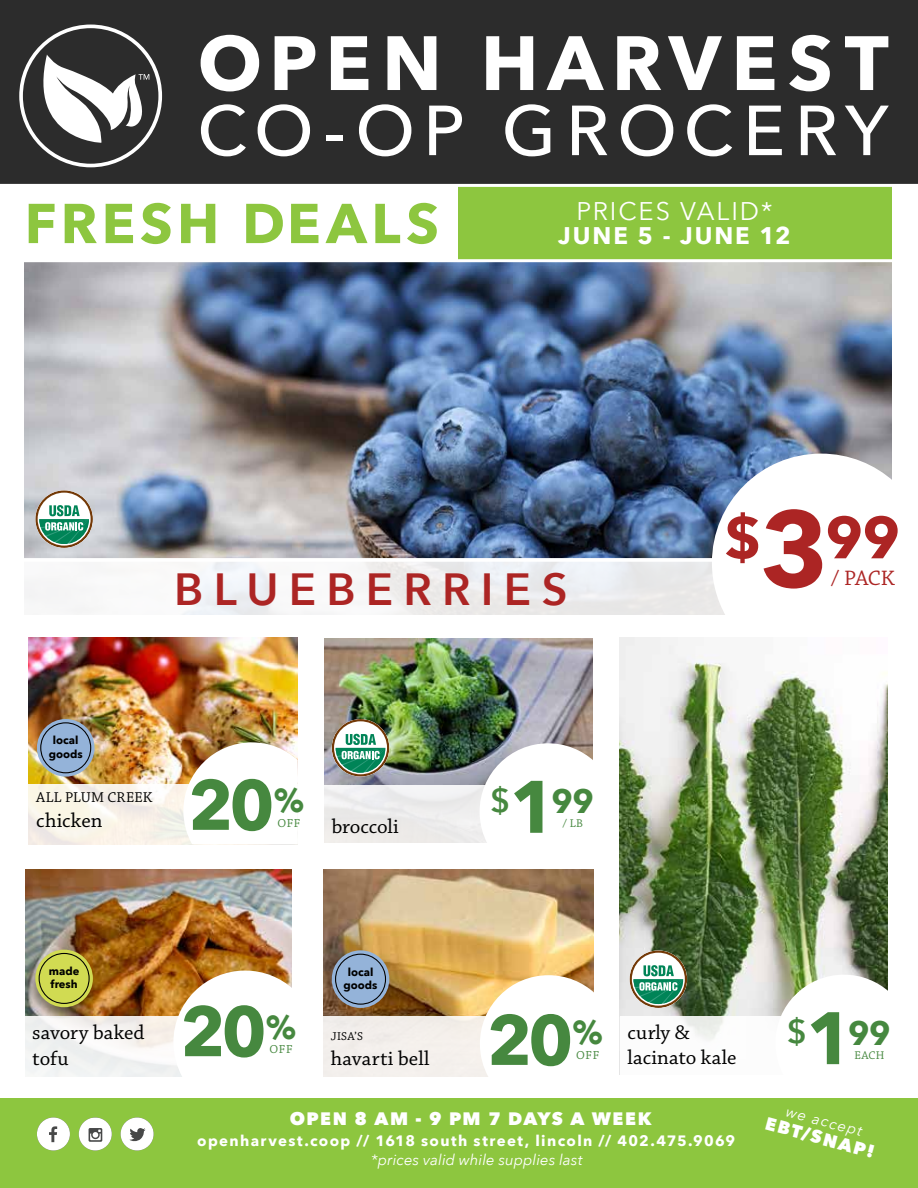
<style>
.page{position:relative;width:918px;height:1188px;background:#fff}
.page>*{position:absolute;margin:0;border:0;box-sizing:border-box;transform-origin:0 0}
.t1{font:700 106.35px "Avenir Next";color:#ac2524}
.t2{font:700 73.35px "Avenir Next";color:#46883f}
.t3{font:700 70.05px "Avenir Next";color:#46883f}
.t4{font:700 58.5px "Avenir Next";color:#ac2524}
.t5{font:700 55.5px "Avenir Next";letter-spacing:.08em;color:#8dc63f}
.t6{font:600 45px "Avenir Next";letter-spacing:.23em;color:#ac2524}
.t7{font:700 33.15px "Avenir Next";color:#46883f}
.t8{font:600 33.15px "Avenir Next";color:#46883f}
.t9{font:25.5px "Avenir Next";letter-spacing:.075em;color:#fff}
.t10{font:700 24px "Avenir Next";letter-spacing:.08em;color:#fff}
.t11{font:21.9px "Chaparral Pro";color:#ac2524}
.t12{font:21px/25.5px "Chaparral Pro";color:#000}
.t13{font:800 18px "Avenir Next";letter-spacing:.08em;color:#fff}
.t14{font:700 15px "Avenir Next";letter-spacing:.09em;color:#fff}
.t15{font:italic 15px "Avenir Next";color:#fff}
.t16{font:15px "Chaparral Pro";letter-spacing:.015em;color:#000}
.t17{font:12.3px "Chaparral Pro";letter-spacing:.05em;color:#46883f}
.t18{font:12px "Chaparral Pro";color:#000}
.t19{font:11.85px "Chaparral Pro";letter-spacing:.025em;color:#46883f}
.t20{font:700 11.1px/13.4px "Avenir Next";color:#000;text-align:center}
</style>
<div class="page">
<img style="left:25px;top:262px;width:867px;height:296px">
<img style="left:620px;top:637px;width:268px;height:379px">
<img style="left:324px;top:638px;width:268px;height:147px">
<div style="left:319px;top:785px;width:274px;height:60px;background:#edeceb"></div>
<div style="left:0;top:0;width:918px;height:184px;background:#2c2c2c"></div>
<div style="left:14px;top:558px;width:882px;height:59px;background:linear-gradient(to bottom,#f4f5f7,#efefef)"></div>
<div style="left:26px;top:185px;width:866px;height:76px;background:#8dc63f"></div>
<div style="left:14px;top:185px;width:444px;height:76px;background:#fff"></div>
<hr style="left:22px;top:559px;width:878px;height:3px;background:#fff">
<div style="left:0;top:1098px;width:918px;height:90px;background:#8dc63f"></div>
<svg style="left:37px;top:1118px;width:33px;height:33px"></svg>
<svg style="left:79px;top:1118px;width:33px;height:33px"></svg>
<svg style="left:121px;top:1118px;width:33px;height:33px"></svg>
<img style="left:26px;top:869px;width:266px;height:147px">
<img style="left:324px;top:869px;width:269px;height:147px">
<img style="left:28px;top:637px;width:269px;height:147px">
<div style="left:21px;top:1016px;width:275px;height:61px;background:linear-gradient(to bottom,#f5f1ed,#f2f5f6)"></div>
<div style="left:319px;top:1016px;width:276px;height:61px;background:#f3efec"></div>
<svg style="left:28px;top:784px;width:270px;height:61px;background:#f7f2e9"></svg>
<hr style="left:0;top:259px;width:918px;height:3px;background:#fff">
<hr style="left:0;top:184px;width:918px;height:3px;background:#fff">
<svg style="left:183px;top:742px;width:115px;height:102px"></svg>
<svg style="left:775px;top:975px;width:113px;height:41px"></svg>
<svg style="left:480px;top:743px;width:113px;height:102px"></svg>
<svg style="left:173px;top:971px;width:120px;height:106px"></svg>
<svg style="left:480px;top:975px;width:115px;height:102px"></svg>
<svg style="left:712px;top:454px;width:182px;height:162px"></svg>
<svg style="left:35px;top:490px;width:58px;height:58px"></svg>
<div style="left:35px;top:490px;width:58px;height:58px;border:2px solid #733907;border-radius:50%"></div>
<svg style="left:39px;top:505px;width:50px;height:39px"></svg>
<svg style="left:332px;top:719px;width:57px;height:58px"></svg>
<div style="left:332px;top:719px;width:57px;height:58px;border:2px solid #733907;border-radius:50%"></div>
<svg style="left:336px;top:734px;width:49px;height:39px"></svg>
<svg style="left:630px;top:950px;width:57px;height:58px"></svg>
<div style="left:630px;top:950px;width:57px;height:58px;border:2px solid #733907;border-radius:50%"></div>
<svg style="left:633px;top:965px;width:50px;height:39px"></svg>
<svg style="left:201px;top:35px;width:58px;height:56px"></svg>
<svg style="left:275px;top:36px;width:40px;height:54px"></svg>
<svg style="left:331px;top:36px;width:37px;height:54px"></svg>
<svg style="left:387px;top:36px;width:49px;height:54px"></svg>
<svg style="left:486px;top:36px;width:47px;height:54px"></svg>
<svg style="left:546px;top:36px;width:58px;height:54px"></svg>
<svg style="left:617px;top:36px;width:44px;height:54px"></svg>
<svg style="left:668px;top:36px;width:54px;height:54px"></svg>
<svg style="left:737px;top:36px;width:37px;height:54px"></svg>
<svg style="left:789px;top:35px;width:41px;height:56px"></svg>
<svg style="left:845px;top:36px;width:43px;height:54px"></svg>
<svg style="left:201px;top:104px;width:45px;height:52px"></svg>
<svg style="left:258px;top:104px;width:52px;height:52px"></svg>
<div style="left:326px;top:135px;width:17px;height:6px;background:#fff"></div>
<svg style="left:359px;top:104px;width:52px;height:52px"></svg>
<svg style="left:429px;top:106px;width:33px;height:49px"></svg>
<svg style="left:505px;top:104px;width:45px;height:52px"></svg>
<svg style="left:572px;top:106px;width:35px;height:49px"></svg>
<svg style="left:621px;top:104px;width:52px;height:52px"></svg>
<svg style="left:687px;top:104px;width:45px;height:52px"></svg>
<svg style="left:749px;top:106px;width:33px;height:49px"></svg>
<svg style="left:801px;top:106px;width:35px;height:49px"></svg>
<svg style="left:845px;top:106px;width:44px;height:49px"></svg>
<svg style="left:19px;top:25px;width:143px;height:142px"></svg>
<div style="left:25px;top:948px;width:72px;height:72px;background:#000;opacity:.3"></div>
<svg style="left:35px;top:950px;width:58px;height:57px"></svg>
<svg style="left:39px;top:953px;width:51px;height:51px;background:#bec34b"></svg>
<svg style="left:37px;top:719px;width:58px;height:58px"></svg>
<svg style="left:40px;top:722px;width:51px;height:51px;background:#8ba2bb"></svg>
<svg style="left:332px;top:950px;width:57px;height:58px"></svg>
<svg style="left:335px;top:954px;width:51px;height:51px;background:#899fbb"></svg>
<h3 class="t5" style="left:25px;top:176px;width:416px">FRESH DEALS</h3>
<p class="t9" style="left:576px;top:190px;width:197px">PRICES VALID*</p>
<p class="t10" style="left:558px;top:215px;width:234px">JUNE 5 - JUNE 12</p>
<h3 class="t6" style="left:174px;top:551px;width:395px">BLUEBERRIES</h3>
<p class="t20" style="left:49px;top:734px;width:35px">local goods</p>
<p class="t16" style="left:36px;top:789px;width:118px">ALL PLUM CREEK</p>
<p class="t12" style="left:36px;top:809px;width:68px">chicken</p>
<h3 class="t3" style="left:188px;top:745px;width:88px">20</h3>
<h3 class="t7" style="left:274px;top:772px;width:32px">%</h3>
<p class="t17" style="left:277px;top:816px;width:24px">OFF</p>
<p class="t12" style="left:332px;top:815px;width:69px">broccoli</p>
<h2 class="t2" style="left:509px;top:744px;width:49px">1</h2>
<h3 class="t8" style="left:490px;top:772px;width:22px">$</h3>
<h3 class="t7" style="left:551px;top:773px;width:44px">99</h3>
<p class="t19" style="left:562px;top:817px;width:22px">/ LB</p>
<p class="t20" style="left:49px;top:964px;width:32px;text-align:left">made fresh</p>
<p class="t20" style="left:344px;top:965px;width:35px">local goods</p>
<h1 class="t1" style="left:760px;top:457px;width:70px">3</h1>
<h3 class="t4" style="left:724px;top:487px;width:39px">$</h3>
<h3 class="t4" style="left:825px;top:487px;width:76px">99</h3>
<p class="t11" style="left:831px;top:566px;width:65px">/ PACK</p>
<h3 class="t3" style="left:180px;top:971px;width:88px">20</h3>
<h2 class="t2" style="left:806px;top:975px;width:49px">1</h2>
<h3 class="t3" style="left:487px;top:980px;width:88px">20</h3>
<p class="t12" style="left:628px;top:1020px;width:110px">curly &amp; lacinato kale</p>
<h3 class="t7" style="left:266px;top:998px;width:32px">%</h3>
<p class="t17" style="left:270px;top:1043px;width:24px">OFF</p>
<h3 class="t8" style="left:787px;top:1003px;width:22px">$</h3>
<h3 class="t7" style="left:573px;top:1004px;width:32px">%</h3>
<p class="t17" style="left:576px;top:1048px;width:24px">OFF</p>
<p class="t12" style="left:32px;top:1021px;width:114px">savory baked tofu</p>
<p class="t18" style="left:331px;top:1029px;width:34px">JISA’S</p>
<p class="t12" style="left:331px;top:1047px;width:100px">havarti bell</p>
<h3 class="t7" style="left:848px;top:1004px;width:44px">99</h3>
<p class="t19" style="left:854px;top:1048px;width:32px">EACH</p>
<p class="t13" style="left:290px;top:1107px;width:363px">OPEN 8 AM - 9 PM 7 DAYS A WEEK</p>
<p class="t14" style="left:197px;top:1128px;width:540px">openharvest.coop // 1618 south street, lincoln // 402.475.9069</p>
<p class="t15" style="left:371px;top:1147px;width:213px">*prices valid while supplies last</p>
<p class="t15" style="left:790px;top:1099px;width:80px;rotate:15deg">we accept</p>
<p class="t13" style="left:769px;top:1112px;width:114px;rotate:15deg">EBT/SNAP!</p>
</div>
